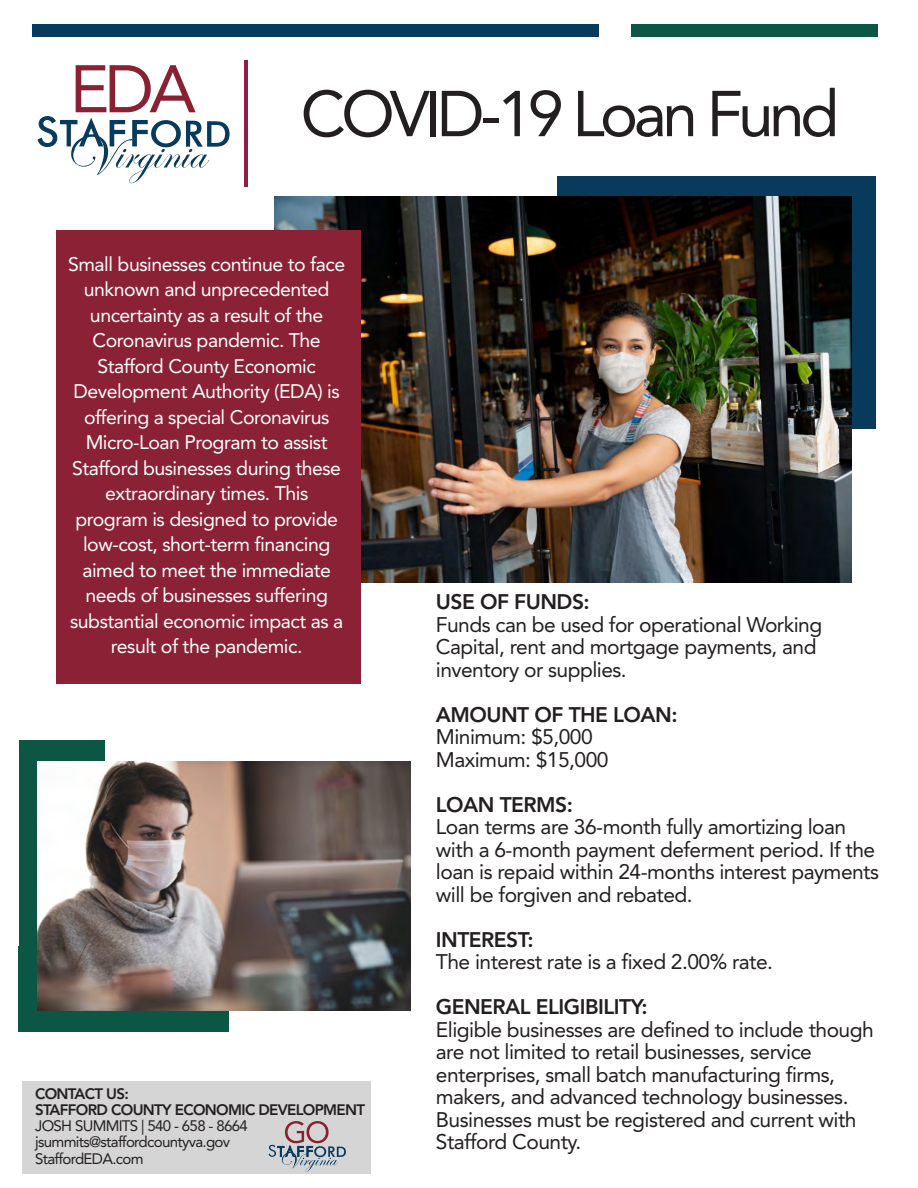
<style>
.page{position:relative;width:918px;height:1188px;background:#fff}
.page>*{position:absolute;margin:0;border:0;box-sizing:border-box;transform-origin:0 0}
.t1{font:66.45px "Avenir LT Std";color:#8a2132}
.t2{font:64.05px "Avenir LT Std";letter-spacing:-.07em;color:#231f20}
.t3{font:21px/22.5px "Avenir LT Std";letter-spacing:-.025em;color:#231f20}
.t4{font:800 21px "Avenir LT Std";letter-spacing:-.025em;color:#231f20}
.t5{font:19.5px/25.5px "Avenir LT Std";letter-spacing:-.025em;color:#fff;text-align:center}
.t6{font:15.15px/16.2px "Avenir LT Std";letter-spacing:-.045em;color:#231f20}
.t7{font:800 15.15px/16.2px "Avenir LT Std";letter-spacing:-.045em;color:#231f20}
</style>
<div class="page">
<div style="left:631px;top:24px;width:247px;height:13px;background:#0c5744"></div>
<hr style="left:244px;top:60px;width:4px;height:127px;background:#8b2044">
<div style="left:32px;top:24px;width:566px;height:13px;background:#083a5c"></div>
<div style="left:23px;top:1081px;width:348px;height:93px;background:#d5d5d5"></div>
<svg style="left:269px;top:1121px;width:77px;height:51px"></svg>
<div style="left:557px;top:176px;width:318px;height:253px;background:#083a5c"></div>
<img style="left:274px;top:197px;width:578px;height:385px">
<div style="left:56px;top:230px;width:305px;height:453px;background:#8b2134"></div>
<div style="left:19px;top:740px;width:85px;height:292px;background:#0c5744"></div>
<div style="left:19px;top:946px;width:210px;height:86px;background:#0c5744"></div>
<img style="left:38px;top:761px;width:373px;height:249px">
<svg style="left:37px;top:116px;width:193px;height:67px"></svg>
<h1 class="t1" style="left:70px;top:51px;width:128px">EDA</h1>
<h2 class="t2" style="left:301px;top:77px;width:540px">COVID-19 Loan Fund</h2>
<p class="t5" style="left:68px;top:251px;width:279px">Small businesses continue to face unknown and unprecedented uncertainty as a result of the<br>Coronavirus pandemic. The<br>Stafford County Economic<br>Development Authority (EDA) is offering a special Coronavirus<br>Micro-Loan Program to assist<br>Stafford businesses during these extraordinary times. This program is designed to provide low-cost, short-term financing aimed to meet the immediate needs of businesses suffering substantial economic impact as a result of the pandemic.</p>
<p class="t7" style="left:35px;top:1086px;width:332px">CONTACT US:<br>STAFFORD COUNTY ECONOMIC DEVELOPMENT</p>
<p class="t6" style="left:35px;top:1118px;width:214px">JOSH SUMMITS | 540 - 658 - 8664 jsummits@staffordcountyva.gov<br>StaffordEDA.com</p>
<p class="t4" style="left:436px;top:590px;width:155px">USE OF FUNDS:</p>
<p class="t3" style="left:436px;top:613px;width:388px">Funds can be used for operational Working<br>Capital, rent and mortgage payments, and inventory or supplies.</p>
<p class="t4" style="left:436px;top:702px;width:243px">AMOUNT OF THE LOAN:</p>
<p class="t3" style="left:436px;top:726px;width:174px">Minimum: $5,000<br>Maximum: $15,000</p>
<p class="t4" style="left:436px;top:792px;width:139px">LOAN TERMS:</p>
<p class="t3" style="left:436px;top:816px;width:445px">Loan terms are 36-month fully amortizing loan with a 6-month payment deferment period. If the loan is repaid within 24-months interest payments will be forgiven and rebated.</p>
<p class="t4" style="left:436px;top:927px;width:99px">INTEREST:</p>
<p class="t3" style="left:436px;top:951px;width:339px">The interest rate is a fixed 2.00% rate.</p>
<p class="t4" style="left:436px;top:994px;width:213px">GENERAL ELIGIBILITY:</p>
<p class="t3" style="left:436px;top:1018px;width:439px">Eligible businesses are defined to include though are not limited to retail businesses, service enterprises, small batch manufacturing firms, makers, and advanced technology businesses.<br>Businesses must be registered and current with Stafford County.</p>
</div>
